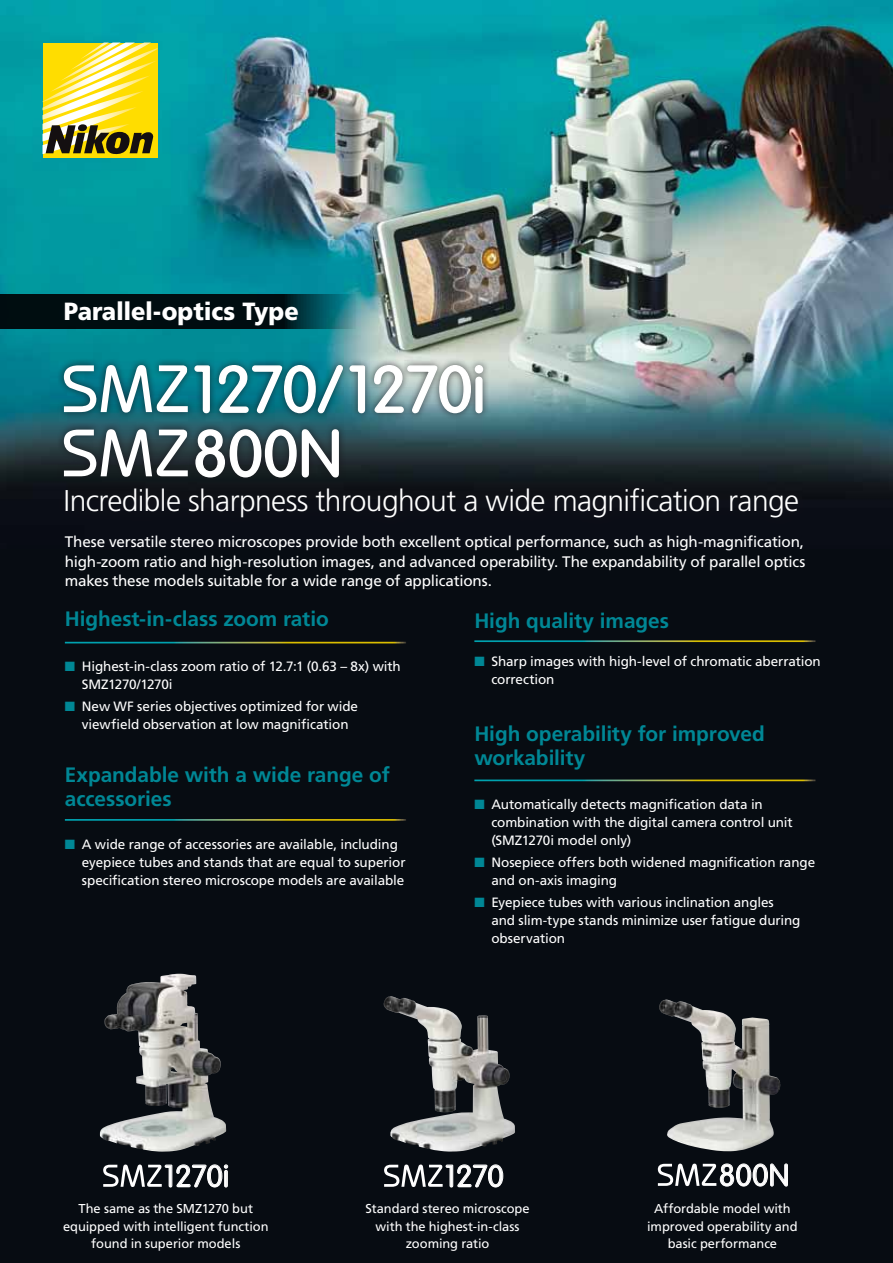
<style>
.page{position:relative;width:893px;height:1263px;background:#fff}
.page>*{position:absolute;margin:0;border:0;box-sizing:border-box;transform-origin:0 0}
.t1{font:300 64.65px/64.2px "VAG Rounded Std";letter-spacing:.005em;color:#fff}
.t2{font:300 30.6px "VAG Rounded Std";letter-spacing:.005em;color:#fff}
.t3{font:300 30px "Frutiger";letter-spacing:-.02em;color:#fff}
.t4{font:900 24.9px "Frutiger";letter-spacing:-.01em;color:#fff;scale:.95 1}
.t5{font:700 20.85px/24.2px "Frutiger LT Std";letter-spacing:-.005em;color:#008795}
.t6{font:15.3px/19.5px "Frutiger LT Std";letter-spacing:-.01em;color:#fff;text-align:justify}
.t7{font:13.5px/18px "Frutiger LT Std";letter-spacing:-.01em;color:#fff}
.t8{font:13.5px "Zapf Dingbats ITC";color:#008795}
.t9{font:12.9px/17.2px "Frutiger LT Std";letter-spacing:-.005em;color:#fff;text-align:center}
</style>
<div class="page">
<div style="left:0;top:546px;width:893px;height:717px;background:#070c12"></div>
<img style="left:0;top:0;width:893px;height:546px">
<div style="left:43px;top:43px;width:114px;height:114px;background:#fd0"></div>
<svg style="left:43px;top:43px;width:114px;height:111px"></svg>
<div style="left:46px;top:469px;width:768px;height:64px;background:linear-gradient(to right,#0c0e16,#0f1319)"></div>
<svg style="left:0;top:295px;width:356px;height:34px;background:#021b20"></svg>
<div style="left:56px;top:421px;width:139px;height:63px;background:#1a171c;opacity:.75"></div>
<svg style="left:64px;top:429px;width:124px;height:48px"></svg>
<div style="left:56px;top:357px;width:139px;height:62px;background:#1a171c;opacity:.75"></div>
<svg style="left:64px;top:365px;width:123px;height:48px"></svg>
<div style="left:187px;top:357px;width:303px;height:63px;background:#1a171c;opacity:.75"></div>
<svg style="left:194px;top:365px;width:17px;height:49px"></svg>
<svg style="left:218px;top:364px;width:148px;height:50px;background:#38808c"></svg>
<svg style="left:373px;top:364px;width:111px;height:50px;background:#98a8a9"></svg>
<div style="left:188px;top:421px;width:158px;height:63px;background:#1a171c;opacity:.75"></div>
<svg style="left:195px;top:428px;width:145px;height:50px;background:#4a565b"></svg>
<hr style="left:65px;top:642px;width:341px;height:1px;background:#fff">
<hr style="left:474px;top:640px;width:342px;height:2px;background:#fff">
<hr style="left:474px;top:779px;width:342px;height:2px;background:#fff">
<hr style="left:65px;top:819px;width:341px;height:2px;background:#fff">
<svg style="left:384px;top:1164px;width:119px;height:24px"></svg>
<svg style="left:103px;top:1164px;width:125px;height:24px"></svg>
<svg style="left:658px;top:1163px;width:130px;height:24px"></svg>
<img style="left:100px;top:974px;width:126px;height:178px">
<img style="left:383px;top:996px;width:132px;height:156px">
<img style="left:659px;top:1000px;width:121px;height:151px">
<h3 class="t4" style="left:64px;top:296px;width:249px">Parallel-optics Type</h3>
<h1 class="t1" style="left:193px;top:360px;width:294px">1270/1270i<br>800N</h1>
<h3 class="t3" style="left:64px;top:484px;width:737px">Incredible sharpness throughout a wide magnification range</h3>
<p class="t6" style="left:65px;top:532px;width:742px">These versatile stereo microscopes provide both excellent optical performance, such as high-magnification, high-zoom ratio and high-resolution images, and advanced operability. The expandability of parallel optics makes these models suitable for a wide range of applications.</p>
<h3 class="t5" style="left:65px;top:607px;width:265px">Highest-in-class zoom ratio</h3>
<p class="t8" style="left:65px;top:660px;width:12px">■</p>
<p class="t7" style="left:82px;top:657px;width:320px">Highest-in-class zoom ratio of 12.7:1 (0.63 – x8 ) with</p>
<p class="t7" style="left:82px;top:673px;width:278px;line-height:22.2px">SMZ1270/1270i<br>New WF series objectives optimized for wide</p>
<p class="t8" style="left:65px;top:700px;width:12px">■</p>
<p class="t7" style="left:82px;top:716px;width:268px">viewfield observation at low magnification</p>
<h3 class="t5" style="left:65px;top:762px;width:326px">Expandable with a wide range of accessories</h3>
<p class="t7" style="left:82px;top:835px;width:318px">A wide range of accessories are available, including</p>
<p class="t8" style="left:65px;top:837px;width:12px">■</p>
<p class="t7" style="left:82px;top:853px;width:325px">eyepiece tubes and stands that are equal to superior specification stereo microscope models are available</p>
<h3 class="t5" style="left:474px;top:609px;width:196px">High quality images</h3>
<p class="t7" style="left:491px;top:653px;width:331px">Sharp images with high-level of chromatic aberration</p>
<p class="t8" style="left:474px;top:655px;width:12px">■</p>
<p class="t7" style="left:491px;top:671px;width:65px">correction</p>
<h3 class="t5" style="left:474px;top:722px;width:292px">High operability for improved workability</h3>
<p class="t7" style="left:491px;top:795px;width:273px">Automatically detects magnification data in</p>
<p class="t8" style="left:474px;top:798px;width:12px">■</p>
<p class="t7" style="left:491px;top:813px;width:303px">combination with the digital camera control unit (SMZ1270i model only(</p>
<p class="t7" style="left:491px;top:853px;width:325px">Nosepiece offers both widened magnification range</p>
<p class="t8" style="left:474px;top:856px;width:12px">■</p>
<p class="t7" style="left:491px;top:869px;width:284px;line-height:22.2px">and on-axis imaging<br>Eyepiece tubes with various inclination angles</p>
<p class="t8" style="left:474px;top:896px;width:12px">■</p>
<p class="t7" style="left:491px;top:912px;width:311px">and slim-type stands minimize user fatigue during observation</p>
<h2 class="t2" style="left:164px;top:1158px;width:66px">1270i</h2>
<h2 class="t2" style="left:445px;top:1158px;width:60px">1270</h2>
<h2 class="t2" style="left:719px;top:1158px;width:72px">800N</h2>
<p class="t9" style="left:63px;top:1200px;width:207px">The same as the SMZ1270 but equipped with intelligent function found in superior models</p>
<p class="t9" style="left:365px;top:1200px;width:166px">Standard stereo microscope with the highest-in-class zooming ratio</p>
<p class="t9" style="left:647px;top:1200px;width:152px">Affordable model with improved operability and basic performance</p>
</div>
